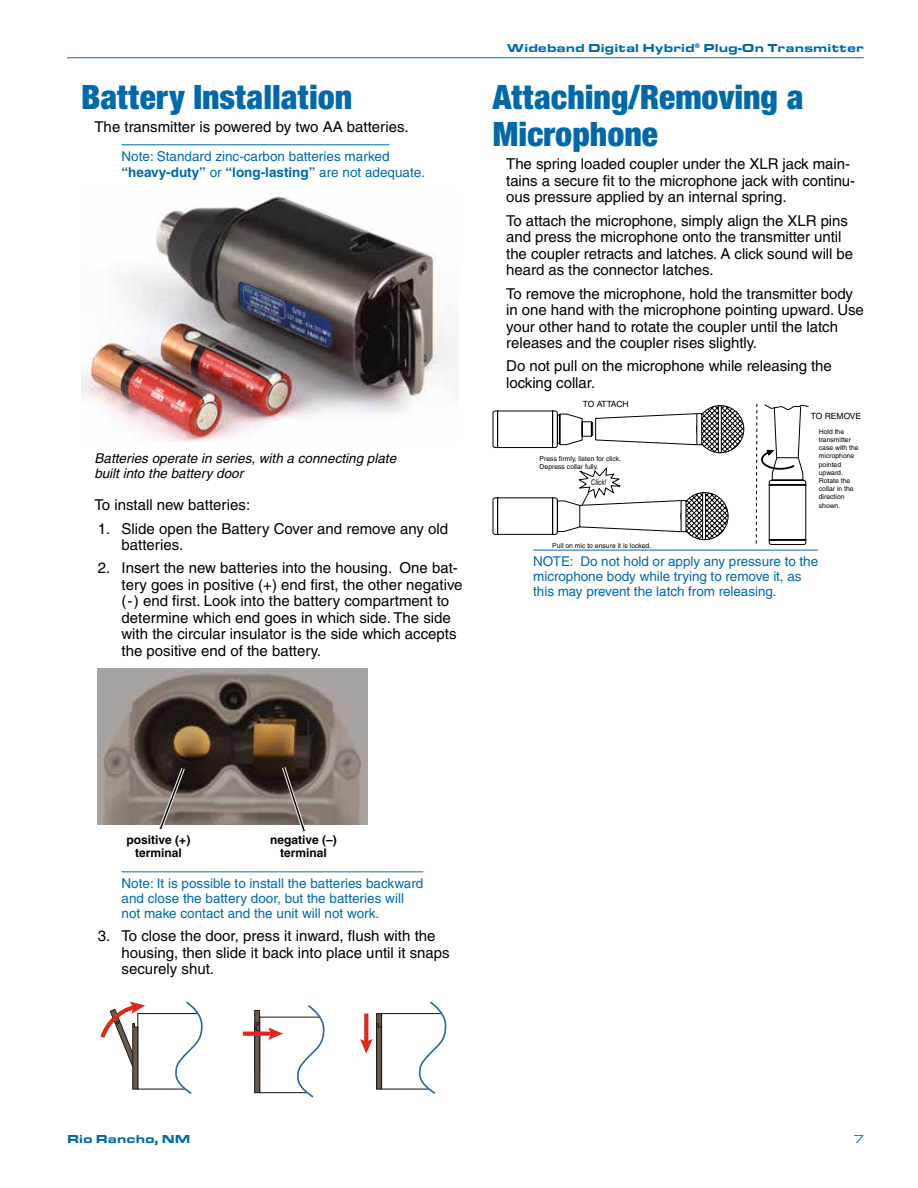
<style>
.page{position:relative;width:918px;height:1188px;background:#fff}
.page>*{position:absolute;margin:0;border:0;box-sizing:border-box;transform-origin:0 0}
.t1{font:900 condensed 36px/37.5px "Sans";color:#0069ac}
.t2{font:15px/16.5px "Helvetica";letter-spacing:-.005em;color:#000}
.t3{font:13.5px/15px "Helvetica";color:#0069ac}
.t4{font:italic 13.5px/15px "Helvetica";color:#000}
.t5{font:900 12px "Eurostile Extended";color:#0069ac}
.t6{font:700 12px/13.5px "Helvetica";color:#000;text-align:center}
.t7{font:12px "Eurostile Extended";color:#0069ac}
.t8{font:8.55px "Helvetica";letter-spacing:-.035em;color:#000}
.t9{font:8.55px "Helvetica";letter-spacing:-.015em;color:#000}
.t10{font:italic 8.1px "Arial";color:#000;scale:.78 1}
.t11{font:6.75px/8.2px "Helvetica";color:#000}
.s1{font-weight:700}
</style>
<div class="page">
<hr style="left:67px;top:57px;width:797px;height:1px;background:#0069ac">
<hr style="left:122px;top:144px;width:268px;height:1px;background:#0069ac">
<hr style="left:122px;top:871px;width:301px;height:1px;background:#0069ac">
<img style="left:81px;top:196px;width:378px;height:246px">
<img style="left:98px;top:668px;width:270px;height:157px">
<svg style="left:157px;top:765px;width:30px;height:65px;background:#6e6560"></svg>
<svg style="left:280px;top:764px;width:28px;height:68px;background:#716963"></svg>
<hr style="left:533px;top:550px;width:285px;height:1px;background:#0069ac">
<svg style="left:493px;top:403px;width:316px;height:142px"></svg>
<svg style="left:100px;top:1001px;width:102px;height:93px"></svg>
<svg style="left:360px;top:1001px;width:86px;height:93px"></svg>
<svg style="left:243px;top:1032px;width:11px;height:4px"></svg>
<svg style="left:254px;top:1005px;width:70px;height:93px"></svg>
<h1 class="t1" style="left:81px;top:77px;width:273px">Battery Installation</h1>
<p class="t2" style="left:94px;top:118px;width:316px">The transmitter is powered by two AA batteries.</p>
<p class="t3" style="left:122px;top:148px;width:305px;line-height:16.5px">Note: Standard zinc-carbon batteries marked <span class="s1">“heavy-duty”</span> or <span class="s1">“long-lasting”</span> are not adequate.</p>
<p class="t4" style="left:94px;top:450px;width:303px">Batteries operate in series, with a connecting plate built into the battery door</p>
<p class="t2" style="left:94px;top:497px;width:157px">To install new batteries:</p>
<p class="t2" style="left:122px;top:520px;width:328px;text-indent:-24px">1. Slide open the Battery Cover and remove any old batteries.</p>
<p class="t2" style="left:122px;top:560px;width:343px;text-indent:-24px">2. Insert the new batteries into the housing. One bat&shy;tery goes in positive (+) end first, the other negative (-) end first. Look into the battery compartment to determine which end goes in which side. The side with the circular insulator is the side which accepts the positive end of the battery.</p>
<p class="t5" style="left:507px;top:41px;width:359px">Wideband Digital Hybrid<sup>®</sup> Plug-On Transmitter</p>
<h1 class="t1" style="left:493px;top:77px;width:312px">Attaching/Removing a<br>Microphone</h1>
<p class="t2" style="left:506px;top:156px;width:351px">The spring loaded coupler under the XLR jack main&shy;tains a secure fit to the microphone jack with continu&shy;ous pressure applied by an internal spring.</p>
<p class="t2" style="left:506px;top:212px;width:348px">To attach the microphone, simply align the XLR pins and press the microphone onto the transmitter until the coupler retracts and latches. A click sound will be heard as the connector latches.</p>
<p class="t2" style="left:506px;top:285px;width:359px">To remove the microphone, hold the transmitter body in one hand with the microphone pointing upward. Use your other hand to rotate the coupler until the latch releases and the coupler rises slightly.</p>
<p class="t2" style="left:506px;top:358px;width:327px">Do not pull on the microphone while releasing the locking collar.</p>
<p class="t8" style="left:583px;top:399px;width:47px">TO ATTACH</p>
<p class="t9" style="left:811px;top:411px;width:52px">TO REMOVE</p>
<p class="t11" style="left:819px;top:427px;width:41px">Hold the transmitter case with the microphone pointed upward.<br>Rotate the collar in the direction shown.</p>
<p class="t11" style="left:552px;top:542px;width:101px">Pull on mic to ensure it is locked.</p>
<p class="t11" style="left:540px;top:454px;width:83px">Press firmly, listen for click.<br>Depress collar fully.</p>
<p class="t10" style="left:591px;top:477px;width:21px">Click!</p>
<p class="t3" style="left:533px;top:554px;width:286px">NOTE: Do not hold or apply any pressure to the microphone body while trying to remove it, as this may prevent the latch from releasing.</p>
<p class="t6" style="left:127px;top:832px;width:65px">positive (+) terminal</p>
<p class="t6" style="left:270px;top:832px;width:68px">negative (–) terminal</p>
<p class="t3" style="left:122px;top:875px;width:303px">Note: It is possible to install the batteries backward and close the battery door, but the batteries will not make contact and the unit will not work.</p>
<p class="t2" style="left:122px;top:927px;width:330px;text-indent:-24px">3. To close the door, press it inward, flush with the housing, then slide it back into place until it snaps securely shut.</p>
<p class="t5" style="left:67px;top:1132px;width:125px">Rio Rancho, NM</p>
<p class="t7" style="left:854px;top:1133px;width:12px">7</p>
</div>
